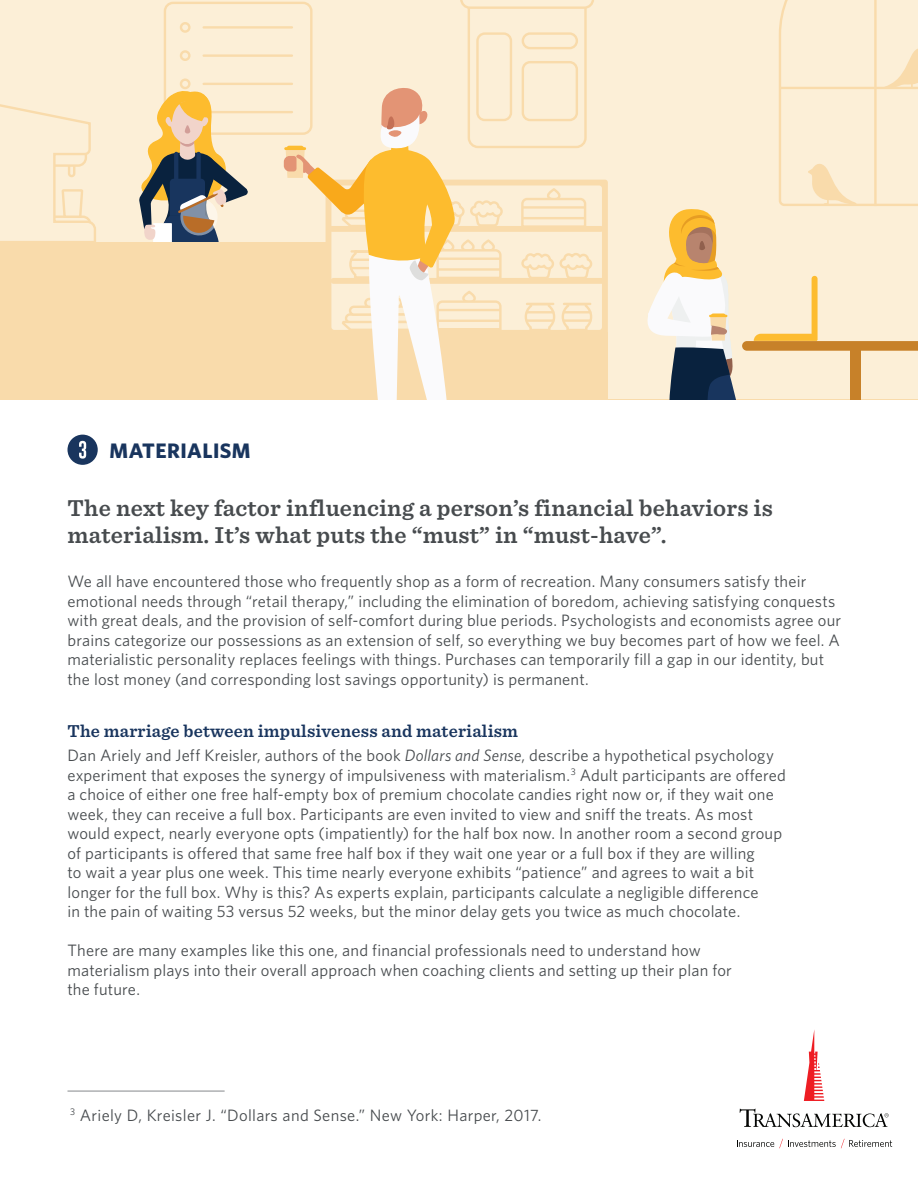
<style>
.page{position:relative;width:918px;height:1188px;background:#fff}
.page>*{position:absolute;margin:0;border:0;box-sizing:border-box;transform-origin:0 0}
.t1{font:600 24px/27px "Sentinel";letter-spacing:.01em;color:#474b4e}
.t2{font:700 21px "Whitney";letter-spacing:.02em;color:#19355e}
.t3{font:600 18px "Sentinel";letter-spacing:.01em;color:#19355e}
.t4{font:16.5px/19.5px "Whitney";letter-spacing:.01em;color:#474b4e}
.s1{font-style:italic}
</style>
<div class="page">
<svg style="left:740px;top:1109px;width:149px;height:18px"></svg>
<svg style="left:804px;top:1030px;width:20px;height:71px"></svg>
<svg style="left:737px;top:1139px;width:155px;height:9px"></svg>
<hr style="left:68px;top:1091px;width:157px;height:1px;background:#939698">
<div style="left:68px;top:435px;width:30px;height:30px;background:#19355e;border-radius:50%"></div>
<svg style="left:79px;top:441px;width:7px;height:18px"></svg>
<div style="left:0;top:0;width:918px;height:400px;background:#fcefd7"></div>
<hr style="left:597px;top:399px;width:321px;height:1px;background:#f9dbab">
<div style="left:277px;top:332px;width:331px;height:68px;background:#f9dbab"></div>
<svg style="left:594px;top:180px;width:14px;height:152px"></svg>
<div style="left:329px;top:226px;width:275px;height:6px;background:#f9dbab;border-radius:3px"></div>
<div style="left:331px;top:278px;width:274px;height:6px;background:#f9dbab;border-radius:3px"></div>
<svg style="left:0;top:104px;width:96px;height:138px"></svg>
<div style="left:164px;top:2px;width:149px;height:133px;border:2px solid #f9dbab;border-radius:8px"></div>
<div style="left:180px;top:22px;width:11px;height:11px;border:2px solid #f9dbab;border-radius:50%"></div>
<hr style="left:204px;top:26px;width:88px;height:3px;background:#f9dbab">
<div style="left:180px;top:50px;width:11px;height:11px;border:2px solid #f9dbab;border-radius:50%"></div>
<hr style="left:204px;top:54px;width:88px;height:3px;background:#f9dbab">
<div style="left:180px;top:79px;width:11px;height:10px;border:2px solid #f9dbab;border-radius:50%"></div>
<hr style="left:204px;top:83px;width:88px;height:2px;background:#f9dbab">
<hr style="left:204px;top:111px;width:88px;height:2px;background:#f9dbab">
<svg style="left:647px;top:0;width:271px;height:400px"></svg>
<div style="left:0;top:242px;width:331px;height:158px;background:#f9dbab"></div>
<svg style="left:139px;top:82px;width:111px;height:160px"></svg>
<svg style="left:277px;top:0;width:317px;height:400px"></svg>
<p class="t2" style="left:110px;top:437px;width:143px">MATERIALISM</p>
<h1 class="t1" style="left:68px;top:494px;width:707px">The next key factor influencing a person’s financial behaviors is materialism. It’s what puts the “must” in “must-have”.</h1>
<p class="t4" style="left:68px;top:572px;width:775px">We all have encountered those who frequently shop as a form of recreation. Many consumers satisfy their emotional needs through “retail therapy,” including the elimination of boredom, achieving satisfying conquests with great deals, and the provision of self-comfort during blue periods. Psychologists and economists agree our brains categorize our possessions as an extension of self, so everything we buy becomes part of how we feel. A materialistic personality replaces feelings with things. Purchases can temporarily fill a gap in our identity, but the lost money (and corresponding lost savings opportunity) is permanent.</p>
<p class="t3" style="left:68px;top:717px;width:452px">The marriage between impulsiveness and materialism</p>
<p class="t4" style="left:67px;top:745px;width:720px">Dan Ariely and Jeff Kreisler, authors of the book <span class="s1">Dollars and Sense</span>, describe a hypothetical psychology experiment that exposes the synergy of impulsiveness with materialism.<sup>3</sup> Adult participants are offered a choice of either one free half-empty box of premium chocolate candies right now or, if they wait one week, they can receive a full box. Participants are even invited to view and sniff the treats. As most would expect, nearly everyone opts (impatiently) for the half box now. In another room a second group of participants is offered that same free half box if they wait one year or a full box if they are willing<br>to wait a year plus one week. This time nearly everyone exhibits “patience” and agrees to wait a bit longer for the full box. Why is this? As experts explain, participants calculate a negligible difference<br>in the pain of waiting 53 versus 52 weeks, but the minor delay gets you twice as much chocolate.</p>
<p class="t4" style="left:67px;top:940px;width:666px">There are many examples like this one, and financial professionals need to understand how materialism plays into their overall approach when coaching clients and setting up their plan for the future.</p>
<p class="t4" style="left:70px;top:1105px;width:473px"><sup>3</sup> Ariely D, Kreisler J. “Dollars and Sense.” New York: Harper, 2017.</p>
</div>
